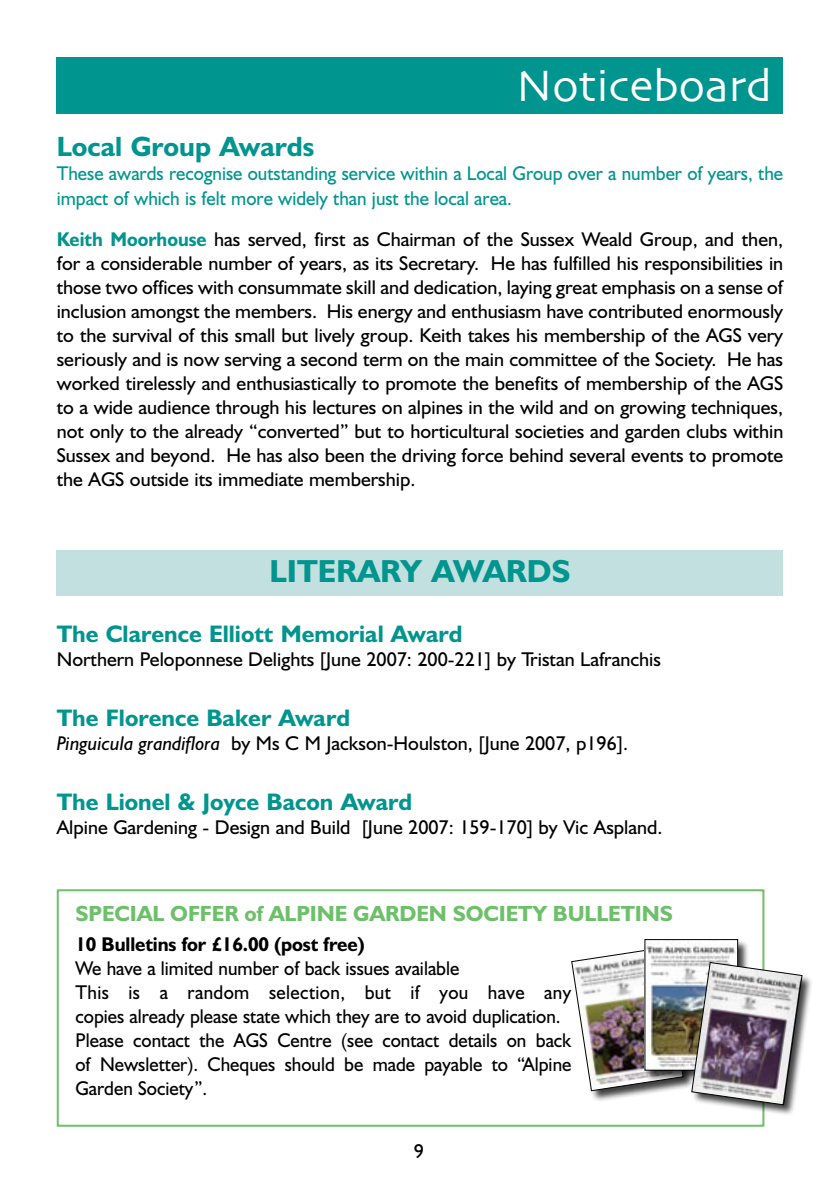
<style>
.page{position:relative;width:840px;height:1191px;background:#fff}
.page>*{position:absolute;margin:0;border:0;box-sizing:border-box;transform-origin:0 0}
.t1{font:46px "Skia";color:#fff}
.t2{font:700 32px "Humanist 521 BT";color:#00958e}
.t3{font:700 28px "Humanist 521 BT";color:#00958e}
.t4{font:700 24px "Humanist 521 BT";color:#00958e}
.t5{font:700 22px "Humanist 521 BT";letter-spacing:-.005em;color:#6dc06a}
.t6{font:20px/24px "Humanist 521 BT";color:#000;text-align:justify}
.t7{font:20px/24px "Humanist 521 BT";color:#000;scale:.95 1}
.t8{font:20px/24px "Humanist 521 BT";color:#00958e;scale:.95 1}
.t9{font:700 20px "Humanist 521 BT";letter-spacing:-.005em;color:#000}
.s1{font-weight:700;color:#00958e}
.s2{font-style:italic}
</style>
<div class="page">
<div style="left:57px;top:550px;width:725px;height:45px;background:#c2e0df"></div>
<div style="left:57px;top:57px;width:725px;height:56px;background:#00958e"></div>
<div style="left:57px;top:889px;width:707px;height:237px;border:2px solid #6dc06a"></div>
<div style="left:570px;top:946px;width:123px;height:155px;background:#000;opacity:.75"></div>
<img style="left:571px;top:947px;width:112px;height:144px">
<div style="left:643px;top:938px;width:105px;height:144px;background:#000;opacity:.75"></div>
<img style="left:646px;top:941px;width:89px;height:127px">
<div style="left:644px;top:939px;width:93px;height:131px;border:1px solid #000"></div>
<div style="left:690px;top:961px;width:122px;height:154px;background:#000;opacity:.75"></div>
<svg style="left:690px;top:962px;width:112px;height:143px"></svg>
<h1 class="t1" style="left:515px;top:59px;width:257px">Noticeboard</h1>
<h3 class="t3" style="left:57px;top:129px;width:259px">Local Group Awards</h3>
<p class="t8" style="left:57px;top:161px;width:765px">These awards recognise outstanding service within a Local Group over a number of years, the impact of which is felt more widely than just the local area.</p>
<p class="t6" style="left:57px;top:226px;width:727px"><span class="s1">Keith Moorhouse</span> has served, first as Chairman of the Sussex Weald Group, and then, for a considerable number of years, as its Secretary. He has fulfilled his responsibilities in those two offices with consummate skill and dedication, laying great emphasis on a sense of inclusion amongst the members. His energy and enthusiasm have contributed enormously to the survival of this small but lively group. Keith takes his membership of the AGS very seriously and is now serving a second term on the main committee of the Society. He has worked tirelessly and enthusiastically to promote the benefits of membership of the AGS to a wide audience through his lectures on alpines in the wild and on growing techniques, not only to the already “converted” but to horticultural societies and garden clubs within Sussex and beyond. He has also been the driving force behind several events to promote the AGS outside its immediate membership.</p>
<h2 class="t2" style="left:269px;top:551px;width:38px">Literary</h2>
<h2 class="t2" style="left:431px;top:551px;width:46px">Awards</h2>
<p class="t4" style="left:57px;top:618px;width:407px">The Clarence Elliott Memorial Award</p>
<p class="t6" style="left:57px;top:646px;width:605px">Northern Peloponnese Delights [June 2007: 200-221] by Tristan Lafranchis</p>
<p class="t4" style="left:57px;top:702px;width:294px">The Florence Baker Award</p>
<p class="t6" style="left:57px;top:730px;width:572px"><span class="s2">Pinguicula grandiflora</span> by Ms C M Jackson-Houlston, [June 2007, p196].</p>
<p class="t4" style="left:57px;top:786px;width:357px">The Lionel &amp; Joyce Bacon Award</p>
<p class="t6" style="left:57px;top:814px;width:607px">Alpine Gardening - Design and Build [June 2007: 159-170] by Vic Aspland.</p>
<p class="t5" style="left:75px;top:900px;width:598px">SPECIAL OFFER of ALPINE GARDEN SOCIETY BULLETINS</p>
<p class="t9" style="left:75px;top:931px;width:291px">10 Bulletins for £16.00 (post free)</p>
<p class="t7" style="left:75px;top:955px;width:523px">We have a limited number of back issues available<br>This is a random selection, but if you have any copies already please state which they are to avoid duplication.<br>Please contact the AGS Centre (see contact details on back of Newsletter). Cheques should be made payable to “Alpine Garden Society”.</p>
<p class="t6" style="left:414px;top:1138px;width:12px">9</p>
</div>
